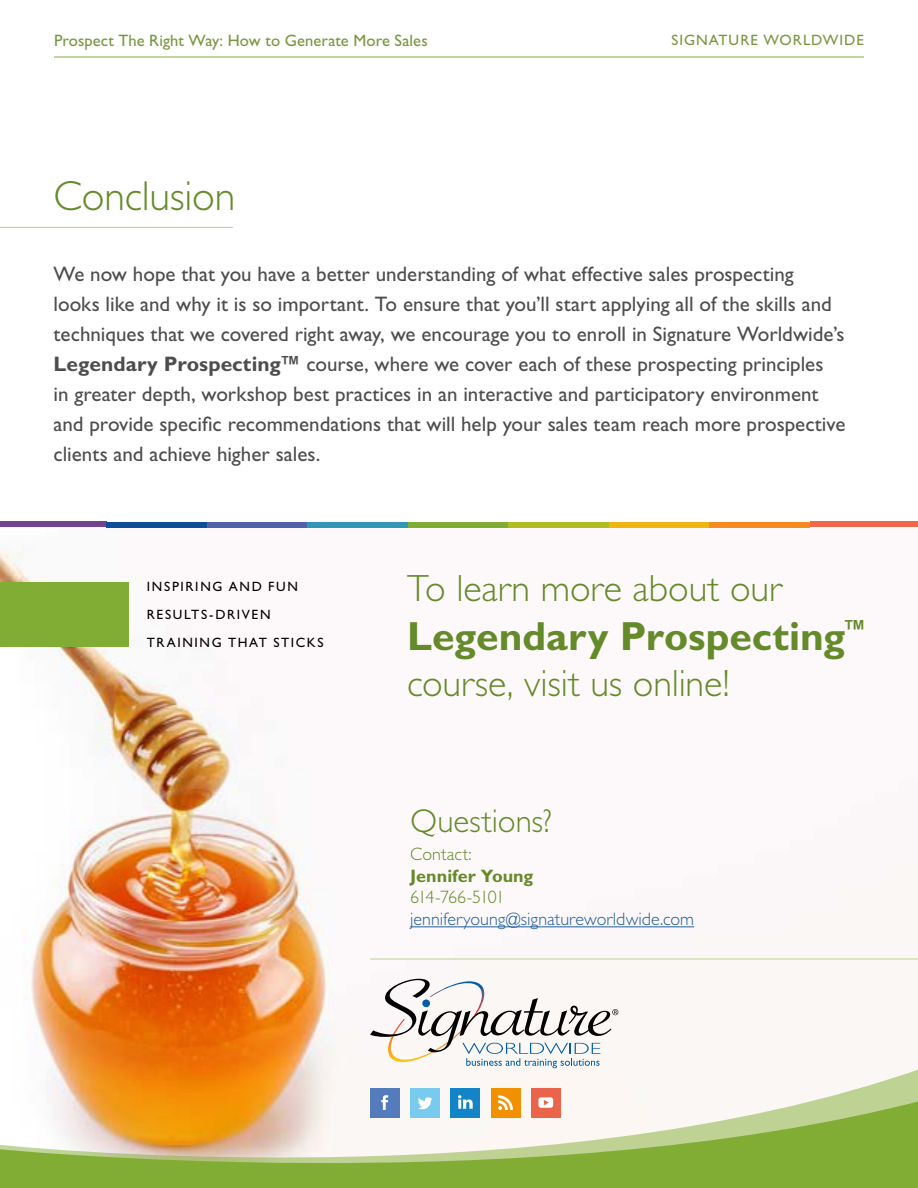
<style>
.page{position:relative;width:918px;height:1188px;background:#fff}
.page>*{position:absolute;margin:0;border:0;box-sizing:border-box;transform-origin:0 0}
.t1{font:300 42px "Gill Sans Std";letter-spacing:-.005em;color:#658a29}
.t2{font:700 40.8px "Gill Sans Std";color:#658a29}
.t3{font:300 38.1px "Gill Sans Std";letter-spacing:-.005em;color:#658a29}
.t4{font:300 33px "Gill Sans Std";color:#658a29}
.t5{font:21px/30px "Gill Sans Std";color:#4d4d4f}
.t6{font:300 18px "Gill Sans Std";color:#215e9e}
.t7{font:700 18px "Gill Sans Std";letter-spacing:.005em;color:#658a29}
.t8{font:300 18px "Gill Sans Std";letter-spacing:-.055em;color:#658a29}
.t9{font:300 18px "Gill Sans Std";color:#658a29}
.t10{font:16.5px "Gill Sans Std";letter-spacing:.005em;color:#789740}
.t11{font:15px "Gill Sans Std";letter-spacing:.065em;color:#789740}
.t12{font:13.5px/27.8px "Gill Sans Std";letter-spacing:.12em;color:#000}
.s1{font-weight:700}
</style>
<div class="page">
<img style="left:1px;top:551px;width:917px;height:516px">
<svg style="left:47px;top:1067px;width:871px;height:33px;fill:#fbf7f4"></svg>
<svg style="left:0;top:1100px;width:918px;height:88px"></svg>
<hr style="left:54px;top:57px;width:810px;height:1px;background:#82ad35">
<hr style="left:0;top:227px;width:233px;height:1px;background:#bad091">
<hr style="left:410px;top:926px;width:284px;height:1px;background:#215e9e">
<svg style="left:370px;top:979px;width:248px;height:89px"></svg>
<div style="left:0;top:582px;width:128px;height:65px;background:#82ad35"></div>
<hr style="left:370px;top:959px;width:548px;height:1px;background:#bad091">
<div style="left:0;top:522px;width:106px;height:5px;background:#75438b"></div>
<div style="left:106px;top:522px;width:101px;height:5px;background:#0f4d9a"></div>
<div style="left:207px;top:522px;width:100px;height:5px;background:#5261ac"></div>
<div style="left:307px;top:522px;width:101px;height:5px;background:#3197b4"></div>
<div style="left:408px;top:522px;width:101px;height:5px;background:#82ad35"></div>
<div style="left:508px;top:522px;width:101px;height:5px;background:#afbc22"></div>
<div style="left:609px;top:522px;width:101px;height:5px;background:#efb510"></div>
<div style="left:710px;top:522px;width:100px;height:5px;background:#f68b1f"></div>
<div style="left:810px;top:522px;width:108px;height:5px;background:#f26649"></div>
<div style="left:370px;top:1088px;width:30px;height:29px;background:#547bbc"></div>
<svg style="left:381px;top:1095px;width:7px;height:15px"></svg>
<div style="left:410px;top:1088px;width:30px;height:29px;background:#78cbef"></div>
<svg style="left:418px;top:1097px;width:14px;height:12px"></svg>
<div style="left:451px;top:1088px;width:29px;height:29px;background:#1384c7"></div>
<svg style="left:458px;top:1095px;width:15px;height:14px"></svg>
<div style="left:491px;top:1088px;width:29px;height:29px;background:#f29100"></div>
<svg style="left:498px;top:1095px;width:15px;height:15px"></svg>
<div style="left:531px;top:1088px;width:30px;height:29px;background:#e9644a"></div>
<svg style="left:538px;top:1097px;width:15px;height:11px"></svg>
<p class="t10" style="left:54px;top:31px;width:375px">Prospect The Right Way: How to Generate More Sales</p>
<p class="t11" style="left:671px;top:31px;width:194px">SIGNATURE WORLDWIDE</p>
<h1 class="t1" style="left:54px;top:172px;width:183px">Conclusion</h1>
<p class="t5" style="left:54px;top:259px;width:793px">We now hope that you have a better understanding of what effective sales prospecting<br>looks like and why it is so important. To ensure that you’ll start applying all of the skills and techniques that we covered right away, we encourage you to enroll in Signature Worldwide’s <span class="s1">Legendary Prospecting™</span> course, where we cover each of these prospecting principles<br>in greater depth, workshop best practices in an interactive and participatory environment and provide specific recommendations that will help your sales team reach more prospective clients and achieve higher sales.</p>
<p class="t12" style="left:147px;top:573px;width:178px">INSPIRING AND FUN<br>RESULTS-DRIVEN<br>TRAINING THAT STICKS</p>
<h3 class="t3" style="left:407px;top:567px;width:376px">To learn more about our</h3>
<h2 class="t2" style="left:407px;top:612px;width:461px">Legendary Prospecting<sup>™</sup></h2>
<h3 class="t3" style="left:407px;top:662px;width:324px">course, visit us online!</h3>
<h3 class="t4" style="left:410px;top:802px;width:144px">Questions?</h3>
<p class="t9" style="left:410px;top:844px;width:63px">Contact:</p>
<p class="t7" style="left:410px;top:865px;width:125px">Jennifer Young</p>
<p class="t8" style="left:410px;top:887px;width:96px">614-766-5101</p>
<p class="t6" style="left:410px;top:909px;width:286px">jenniferyoung@signatureworldwide.com</p>
</div>
